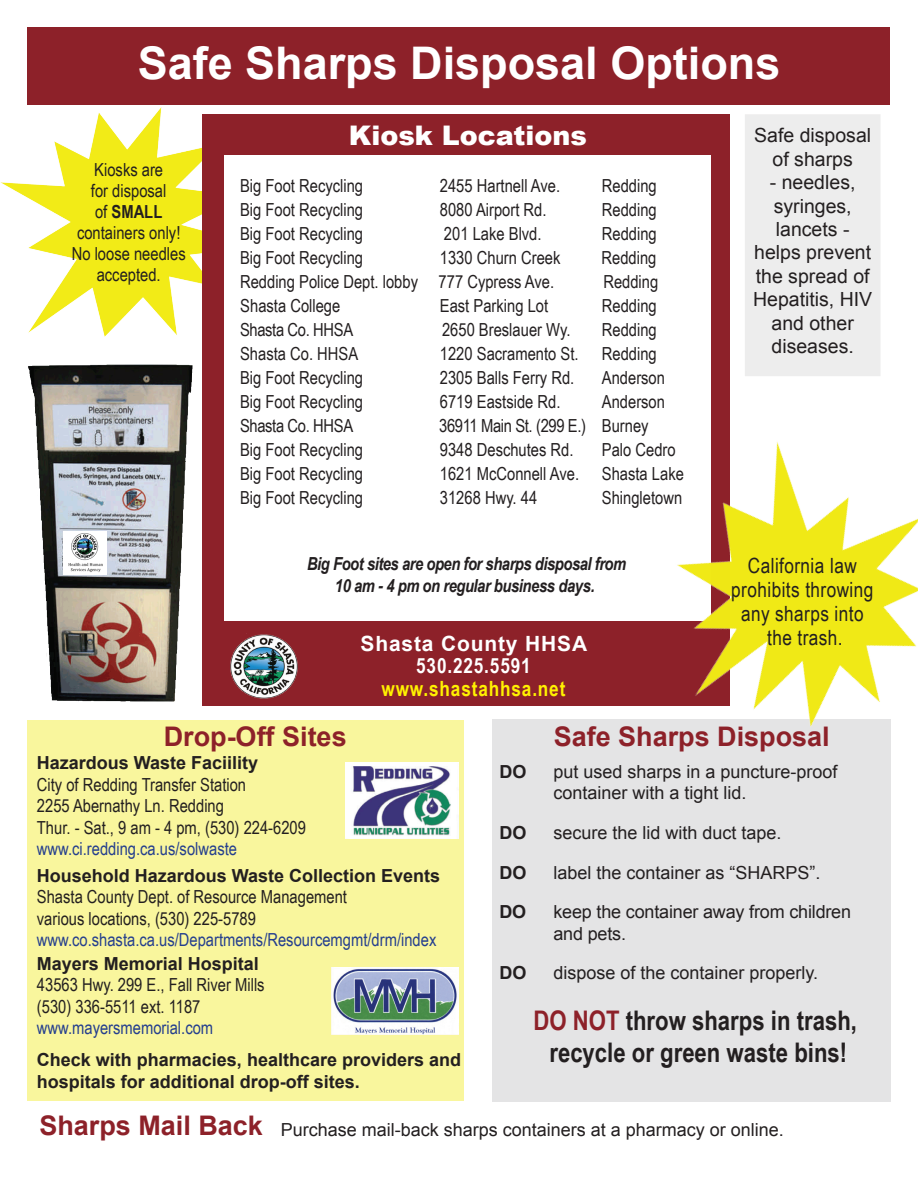
<style>
.page{position:relative;width:918px;height:1188px;background:#fff}
.page>*{position:absolute;margin:0;border:0;box-sizing:border-box;transform-origin:0 0}
.t1{font:700 45px "Arial";color:#fff}
.t2{font:700 27px/32.4px "Arial Narrow";color:#231f20;text-align:center}
.t3{font:700 27px "Arial";color:#8d2129}
.t4{font:900 27px "Arial";color:#fff}
.t5{font:21px/24px "Arial Narrow";letter-spacing:.02em;color:#231f20;text-align:center}
.t6{font:700 21px "Arial Narrow";letter-spacing:.04em;color:#fff101}
.t7{font:700 21px "Arial";letter-spacing:.04em;color:#fff}
.t8{font:700 21px "Arial Narrow";letter-spacing:.04em;color:#fff}
.t9{font:19.5px/23.4px "Arial";color:#231f20;text-align:center}
.t10{font:18px/21px "Arial Narrow";color:#231f20}
.t11{font:18px/21.6px "Arial";color:#231f20}
.t12{font:700 18px/21.6px "Arial";color:#231f20}
.t13{font:18px "Arial Narrow";color:#253f8e}
.t14{font:italic 700 18px/22.5px "Arial Narrow";letter-spacing:-.025em;color:#231f20;text-align:center}
.t15{font:18px "Arial Narrow";letter-spacing:-.02em;color:#231f20}
.s1{font-weight:700}
.s2{color:#8d2129}
.s3{font-weight:700;font-size:27px;color:#8d2129}
</style>
<div class="page">
<img style="left:0;top:107px;width:202px;height:230px">
<div style="left:746px;top:115px;width:134px;height:260px;background:#ededed"></div>
<div style="left:202px;top:114px;width:528px;height:592px;background:#8d2129"></div>
<div style="left:224px;top:155px;width:486px;height:466px;background:#fff"></div>
<div style="left:28px;top:28px;width:862px;height:77px;background:#8d2129"></div>
<img style="left:230px;top:633px;width:68px;height:66px">
<div style="left:28px;top:720px;width:436px;height:381px;background:#f9f69d"></div>
<div style="left:492px;top:719px;width:399px;height:383px;background:#e4e4e5"></div>
<img style="left:28px;top:364px;width:165px;height:338px">
<img style="left:331px;top:968px;width:128px;height:67px">
<img style="left:677px;top:415px;width:241px;height:312px">
<img style="left:346px;top:762px;width:113px;height:76px">
<img style="left:63px;top:531px;width:43px;height:44px">
<h1 class="t1" style="left:138px;top:33px;width:644px">Safe Sharps Disposal Options</h1>
<p class="t10" style="left:72px;top:158px;width:116px;text-align:center">Kiosks are<br>for disposal<br>of <span class="s1">SMALL </span>containers only!<br>No loose needles accepted.</p>
<h2 class="t4" style="left:349px;top:115px;width:240px">Kiosk Locations</h2>
<p class="t10" style="left:240px;top:175px;width:125px">Big Foot Recycling</p>
<p class="t10" style="left:440px;top:175px;width:122px">2455 Hartnell Ave.</p>
<p class="t10" style="left:602px;top:175px;width:56px">Redding</p>
<p class="t10" style="left:240px;top:199px;width:125px">Big Foot Recycling</p>
<p class="t10" style="left:440px;top:199px;width:108px">8080 Airport Rd.</p>
<p class="t10" style="left:602px;top:199px;width:56px">Redding</p>
<p class="t10" style="left:240px;top:223px;width:125px">Big Foot Recycling</p>
<p class="t10" style="left:444px;top:223px;width:99px">201 Lake Blvd.</p>
<p class="t10" style="left:602px;top:223px;width:56px">Redding</p>
<p class="t10" style="left:240px;top:247px;width:125px">Big Foot Recycling</p>
<p class="t10" style="left:440px;top:247px;width:122px">1330 Churn Creek</p>
<p class="t10" style="left:602px;top:247px;width:56px">Redding</p>
<p class="t10" style="left:240px;top:271px;width:316px">Redding Police Dept. lobby 777 Cypress Ave.</p>
<p class="t10" style="left:603px;top:271px;width:56px">Redding</p>
<p class="t10" style="left:240px;top:295px;width:102px">Shasta College</p>
<p class="t10" style="left:440px;top:295px;width:110px">East Parking Lot</p>
<p class="t10" style="left:602px;top:295px;width:56px">Redding</p>
<p class="t15" style="left:240px;top:317px;width:115px">Shasta Co. HHSA</p>
<p class="t10" style="left:442px;top:319px;width:130px">2650 Breslauer Wy.</p>
<p class="t10" style="left:602px;top:319px;width:56px">Redding</p>
<p class="t10" style="left:240px;top:343px;width:120px">Shasta Co. HHSA</p>
<p class="t10" style="left:440px;top:343px;width:140px">1220 Sacramento St.</p>
<p class="t10" style="left:602px;top:343px;width:56px">Redding</p>
<p class="t10" style="left:240px;top:367px;width:125px">Big Foot Recycling</p>
<p class="t10" style="left:440px;top:367px;width:136px">2305 Balls Ferry Rd.</p>
<p class="t10" style="left:602px;top:367px;width:65px">Anderson</p>
<p class="t10" style="left:240px;top:391px;width:125px">Big Foot Recycling</p>
<p class="t10" style="left:440px;top:391px;width:122px">6719 Eastside Rd.</p>
<p class="t10" style="left:602px;top:391px;width:65px">Anderson</p>
<p class="t15" style="left:240px;top:413px;width:115px">Shasta Co. HHSA</p>
<p class="t15" style="left:439px;top:413px;width:211px">36911 Main St. (299 E.) Burney</p>
<p class="t10" style="left:240px;top:439px;width:125px">Big Foot Recycling</p>
<p class="t10" style="left:440px;top:439px;width:135px">9348 Deschutes Rd.</p>
<p class="t10" style="left:602px;top:439px;width:75px">Palo Cedro</p>
<p class="t10" style="left:240px;top:463px;width:125px">Big Foot Recycling</p>
<p class="t10" style="left:440px;top:463px;width:141px">1621 McConnell Ave.</p>
<p class="t10" style="left:602px;top:463px;width:84px">Shasta Lake</p>
<p class="t10" style="left:240px;top:487px;width:125px">Big Foot Recycling</p>
<p class="t10" style="left:440px;top:487px;width:99px">31268 Hwy. 44</p>
<p class="t10" style="left:602px;top:487px;width:82px">Shingletown</p>
<p class="t14" style="left:307px;top:551px;width:321px">Big Foot sites are open for sharps disposal from<br>10 am - 4 pm on regular business days.</p>
<p class="t7" style="left:361px;top:629px;width:228px">Shasta County HHSA</p>
<p class="t8" style="left:416px;top:650px;width:116px">530.225.5591</p>
<p class="t6" style="left:381px;top:673px;width:186px">www.shastahhsa.net</p>
<p class="t9" style="left:754px;top:124px;width:119px">Safe disposal of sharps</p>
<p class="t9" style="left:753px;top:171px;width:121px">- needles, syringes, lancets - helps prevent the spread of<br>Hepatitis, HIV and other diseases.</p>
<p class="t5" style="left:731px;top:552px;width:144px">California law prohibits throwing any sharps into the trash.</p>
<h2 class="t3" style="left:164px;top:718px;width:185px">Drop-Off Sites</h2>
<p class="t12" style="left:37px;top:752px;width:223px">Hazardous Waste Faciility</p>
<p class="t10" style="left:37px;top:773px;width:271px;line-height:21.6px">City of Redding Transfer Station<br>2255 Abernathy Ln. Redding<br>Thur. - Sat., 9 am - 4 pm, (530) 224-6209</p>
<p class="t13" style="left:37px;top:836px;width:202px">www.ci.redding.ca.us/solwaste</p>
<p class="t12" style="left:37px;top:865px;width:405px">Household Hazardous Waste Collection Events</p>
<p class="t10" style="left:37px;top:885px;width:312px;line-height:21.6px">Shasta County Dept. of Resource Management various locations, (530) 225-5789</p>
<p class="t13" style="left:37px;top:927px;width:401px">www.co.shasta.ca.us/Departments/Resourcemgmt/drm/index</p>
<p class="t12" style="left:37px;top:953px;width:224px">Mayers Memorial Hospital</p>
<p class="t10" style="left:37px;top:973px;width:229px;line-height:21.6px">43563 Hwy. 299 E., Fall River Mills (530) 336-5511 ext. 1187</p>
<p class="t13" style="left:37px;top:1015px;width:178px">www.mayersmemorial.com</p>
<p class="t12" style="left:37px;top:1050px;width:426px">Check with pharmacies, healthcare providers and hospitals for additional drop-off sites.</p>
<h2 class="t3" style="left:554px;top:718px;width:278px">Safe Sharps Disposal</h2>
<p class="t12" style="left:500px;top:761px;width:28px">DO</p>
<p class="t11" style="left:554px;top:761px;width:286px">put used sharps in a puncture-proof container with a tight lid.</p>
<p class="t12" style="left:500px;top:822px;width:28px">DO</p>
<p class="t11" style="left:554px;top:822px;width:230px">secure the lid with duct tape.</p>
<p class="t12" style="left:500px;top:862px;width:28px">DO</p>
<p class="t11" style="left:554px;top:862px;width:269px">label the container as “SHARPS”.</p>
<p class="t12" style="left:500px;top:902px;width:28px">DO</p>
<p class="t11" style="left:554px;top:901px;width:299px">keep the container away from children and pets.</p>
<p class="t12" style="left:500px;top:963px;width:28px">DO</p>
<p class="t11" style="left:554px;top:963px;width:266px">dispose of the container properly.</p>
<h2 class="t2" style="left:533px;top:1003px;width:325px"><span class="s2">DO NOT</span> throw sharps in trash, recycle or green waste bins!</h2>
<p class="t11" style="left:39px;top:1119px;width:746px"><span class="s3">Sharps Mail Back</span> Purchase mail-back sharps containers at a pharmacy or online.</p>
</div>
